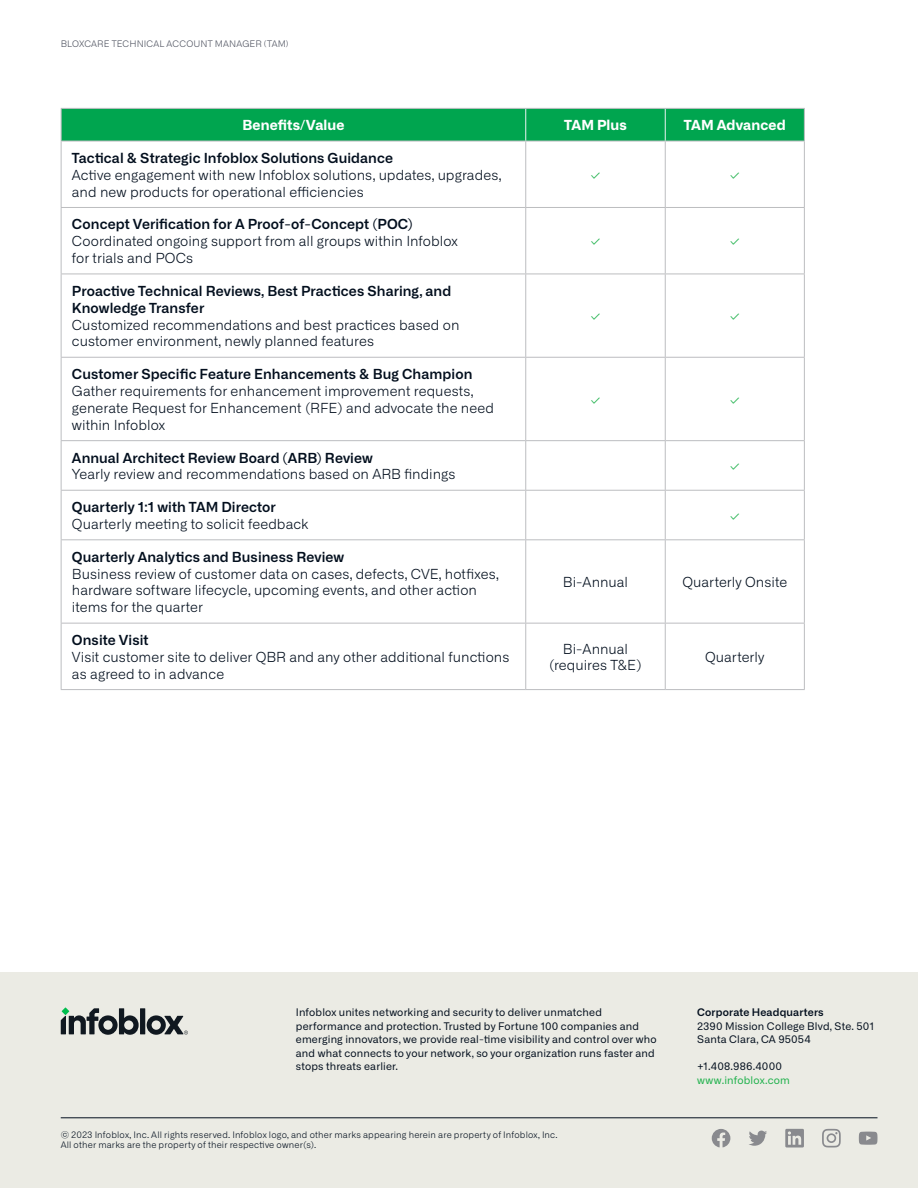
<style>
.page{position:relative;width:918px;height:1188px;background:#fff}
.page>*{position:absolute;margin:0;border:0;box-sizing:border-box;transform-origin:0 0}
.Teable_-_text_-_left{font:300 13.8px/16.8px "Alliance No.1";letter-spacing:.005em;color:#030f1e}
.Table_Header{font:700 13.8px "Alliance No.1";letter-spacing:.01em;color:#fff}
.Table-True-Icon{font:300 13.8px "Alliance No.1";color:#1eb14b}
.t1{font:10.5px/13.5px "Alliance No.1";letter-spacing:.015em;color:#030f1e}
.t2{font:600 10.5px "Alliance No.1";letter-spacing:.015em;color:#030f1e}
.t3{font:10.5px "Alliance No.1";letter-spacing:.015em;color:#1eb14b}
.t4{font:300 9px/9.8px "Alliance No.1";letter-spacing:.02em;color:#030f1e}
.t5{font:300 9px "Alliance No.1";letter-spacing:.01em;color:#4d515e}
.s1{font-weight:600}
</style>
<div class="page">
<div style="left:0;top:972px;width:918px;height:216px;background:#ebebe4"></div>
<div style="left:140px;top:1008px;width:5px;height:26px;background:#101820"></div>
<svg style="left:147px;top:1015px;width:41px;height:20px"></svg>
<svg style="left:61px;top:1008px;width:78px;height:27px"></svg>
<svg style="left:822px;top:1129px;width:19px;height:18px"></svg>
<svg style="left:859px;top:1132px;width:19px;height:13px"></svg>
<svg style="left:749px;top:1131px;width:18px;height:15px"></svg>
<svg style="left:785px;top:1129px;width:19px;height:19px"></svg>
<svg style="left:712px;top:1129px;width:18px;height:18px"></svg>
<hr style="left:61px;top:1118px;width:817px;height:1px;background:#030f1e">
<div style="left:62px;top:109px;width:742px;height:32px;background:#00a54f"></div>
<svg style="left:62px;top:142px;width:742px;height:547px"></svg>
<hr style="left:61px;top:108px;width:465px;height:1px;background:#bcbdc0">
<hr style="left:61px;top:109px;width:1px;height:32px;background:#bcbdc0">
<hr style="left:526px;top:108px;width:139px;height:1px;background:#bcbdc0">
<hr style="left:665px;top:108px;width:140px;height:1px;background:#bcbdc0">
<hr style="left:804px;top:109px;width:1px;height:32px;background:#bcbdc0">
<hr style="left:61px;top:141px;width:465px;height:1px;background:#bcbdc0">
<hr style="left:61px;top:141px;width:1px;height:66px;background:#bcbdc0">
<hr style="left:526px;top:141px;width:139px;height:1px;background:#bcbdc0">
<hr style="left:525px;top:141px;width:1px;height:66px;background:#bcbdc0">
<hr style="left:665px;top:141px;width:140px;height:1px;background:#bcbdc0">
<hr style="left:665px;top:141px;width:1px;height:66px;background:#bcbdc0">
<hr style="left:804px;top:141px;width:1px;height:66px;background:#bcbdc0">
<hr style="left:61px;top:207px;width:465px;height:1px;background:#bcbdc0">
<hr style="left:61px;top:208px;width:1px;height:66px;background:#bcbdc0">
<hr style="left:526px;top:207px;width:139px;height:1px;background:#bcbdc0">
<hr style="left:525px;top:208px;width:1px;height:66px;background:#bcbdc0">
<hr style="left:665px;top:207px;width:140px;height:1px;background:#bcbdc0">
<hr style="left:665px;top:208px;width:1px;height:66px;background:#bcbdc0">
<hr style="left:804px;top:208px;width:1px;height:66px;background:#bcbdc0">
<hr style="left:61px;top:274px;width:465px;height:1px;background:#bcbdc0">
<hr style="left:61px;top:274px;width:1px;height:83px;background:#bcbdc0">
<hr style="left:526px;top:274px;width:139px;height:1px;background:#bcbdc0">
<hr style="left:525px;top:274px;width:1px;height:83px;background:#bcbdc0">
<hr style="left:665px;top:274px;width:140px;height:1px;background:#bcbdc0">
<hr style="left:665px;top:274px;width:1px;height:83px;background:#bcbdc0">
<hr style="left:804px;top:274px;width:1px;height:83px;background:#bcbdc0">
<hr style="left:61px;top:357px;width:465px;height:1px;background:#bcbdc0">
<hr style="left:61px;top:358px;width:1px;height:82px;background:#bcbdc0">
<hr style="left:526px;top:357px;width:139px;height:1px;background:#bcbdc0">
<hr style="left:525px;top:358px;width:1px;height:82px;background:#bcbdc0">
<hr style="left:665px;top:357px;width:140px;height:1px;background:#bcbdc0">
<hr style="left:665px;top:358px;width:1px;height:82px;background:#bcbdc0">
<hr style="left:804px;top:358px;width:1px;height:82px;background:#bcbdc0">
<hr style="left:61px;top:440px;width:465px;height:1px;background:#bcbdc0">
<hr style="left:61px;top:441px;width:1px;height:49px;background:#bcbdc0">
<hr style="left:526px;top:440px;width:139px;height:1px;background:#bcbdc0">
<hr style="left:525px;top:441px;width:1px;height:49px;background:#bcbdc0">
<hr style="left:665px;top:440px;width:140px;height:1px;background:#bcbdc0">
<hr style="left:665px;top:441px;width:1px;height:49px;background:#bcbdc0">
<hr style="left:804px;top:441px;width:1px;height:49px;background:#bcbdc0">
<hr style="left:61px;top:490px;width:465px;height:1px;background:#bcbdc0">
<hr style="left:61px;top:491px;width:1px;height:48px;background:#bcbdc0">
<hr style="left:526px;top:490px;width:139px;height:1px;background:#bcbdc0">
<hr style="left:525px;top:491px;width:1px;height:48px;background:#bcbdc0">
<hr style="left:665px;top:490px;width:140px;height:1px;background:#bcbdc0">
<hr style="left:665px;top:491px;width:1px;height:48px;background:#bcbdc0">
<hr style="left:804px;top:491px;width:1px;height:48px;background:#bcbdc0">
<hr style="left:61px;top:539px;width:465px;height:1px;background:#bcbdc0">
<hr style="left:61px;top:540px;width:1px;height:83px;background:#bcbdc0">
<hr style="left:526px;top:539px;width:139px;height:1px;background:#bcbdc0">
<hr style="left:525px;top:540px;width:1px;height:83px;background:#bcbdc0">
<hr style="left:665px;top:539px;width:140px;height:1px;background:#bcbdc0">
<hr style="left:665px;top:540px;width:1px;height:83px;background:#bcbdc0">
<hr style="left:804px;top:540px;width:1px;height:83px;background:#bcbdc0">
<hr style="left:61px;top:623px;width:465px;height:1px;background:#bcbdc0">
<hr style="left:61px;top:624px;width:1px;height:65px;background:#bcbdc0">
<hr style="left:526px;top:623px;width:139px;height:1px;background:#bcbdc0">
<hr style="left:525px;top:624px;width:1px;height:65px;background:#bcbdc0">
<hr style="left:665px;top:623px;width:140px;height:1px;background:#bcbdc0">
<hr style="left:665px;top:624px;width:1px;height:65px;background:#bcbdc0">
<hr style="left:804px;top:624px;width:1px;height:65px;background:#bcbdc0">
<hr style="left:61px;top:689px;width:465px;height:1px;background:#bcbdc0">
<hr style="left:526px;top:689px;width:139px;height:1px;background:#bcbdc0">
<hr style="left:665px;top:689px;width:140px;height:1px;background:#bcbdc0">
<hr style="left:525px;top:109px;width:1px;height:32px;background:#edf3f3">
<hr style="left:665px;top:109px;width:1px;height:32px;background:#edf3f3">
<p class="t5" style="left:61px;top:39px;width:229px">BLOXCARE TECHNICAL ACCOUNT MANAGER (TAM)</p>
<p class="Table_Header" style="left:242px;top:116px;width:104px">Benefits/Value</p>
<p class="Table_Header" style="left:564px;top:116px;width:64px">TAM Plus</p>
<p class="Table_Header" style="left:684px;top:116px;width:103px">TAM Advanced</p>
<p class="Teable_-_text_-_left" style="left:72px;top:150px;width:431px"><span class="s1">Tactical &amp; Strategic Infoblox Solutions Guidance<br></span>Active engagement with new Infoblox solutions, updates, upgrades, and new products for operational efficiencies</p>
<p class="Table-True-Icon" style="left:589px;top:167px;width:15px">✓</p>
<p class="Table-True-Icon" style="left:728px;top:167px;width:15px">✓</p>
<p class="Teable_-_text_-_left" style="left:72px;top:216px;width:387px"><span class="s1">Concept Verification for A Proof-of-Concept (POC)<br></span>Coordinated ongoing support from all groups within Infoblox for trials and POCs</p>
<p class="Teable_-_text_-_left" style="left:72px;top:282px;width:389px"><span class="s1">Proactive Technical Reviews, Best Practices Sharing, and Knowledge Transfer<br></span>Customized recommendations and best practices based on customer environment, newly planned features</p>
<p class="Teable_-_text_-_left" style="left:72px;top:366px;width:424px"><span class="s1">Customer Specific Feature Enhancements &amp; Bug Champion </span>Gather requirements for enhancement improvement requests, generate Request for Enhancement (RFE) and advocate the need within Infoblox</p>
<p class="Table-True-Icon" style="left:589px;top:233px;width:15px">✓</p>
<p class="Table-True-Icon" style="left:728px;top:233px;width:15px">✓</p>
<p class="Table-True-Icon" style="left:589px;top:308px;width:15px">✓</p>
<p class="Table-True-Icon" style="left:728px;top:308px;width:15px">✓</p>
<p class="Table-True-Icon" style="left:589px;top:392px;width:15px">✓</p>
<p class="Table-True-Icon" style="left:728px;top:392px;width:15px">✓</p>
<p class="Teable_-_text_-_left" style="left:72px;top:449px;width:385px"><span class="s1">Annual Architect Review Board (ARB) Review<br></span>Yearly review and recommendations based on ARB findings</p>
<p class="Table-True-Icon" style="left:728px;top:458px;width:15px">✓</p>
<p class="Teable_-_text_-_left" style="left:72px;top:499px;width:238px"><span class="s1">Quarterly 1:1 with TAM Director<br></span>Quarterly meeting to solicit feedback</p>
<p class="Table-True-Icon" style="left:728px;top:508px;width:15px">✓</p>
<p class="Teable_-_text_-_left" style="left:72px;top:548px;width:428px"><span class="s1">Quarterly Analytics and Business Review<br></span>Business review of customer data on cases, defects, CVE, hotfixes, hardware software lifecycle, upcoming events, and other action items for the quarter</p>
<p class="Teable_-_text_-_left" style="left:563px;top:574px;width:67px">Bi-Annual</p>
<p class="Teable_-_text_-_left" style="left:682px;top:574px;width:106px">Quarterly Onsite</p>
<p class="Teable_-_text_-_left" style="left:72px;top:632px;width:439px"><span class="s1">Onsite Visit<br></span>Visit customer site to deliver QBR and any other additional functions as agreed to in advance</p>
<p class="Teable_-_text_-_left" style="left:549px;top:640px;width:94px;text-align:center">Bi-Annual (requires T&amp;E)</p>
<p class="Teable_-_text_-_left" style="left:705px;top:649px;width:61px">Quarterly</p>
<p class="t1" style="left:296px;top:1006px;width:362px">Infoblox unites networking and security to deliver unmatched performance and protection. Trusted by Fortune 100 companies and emerging innovators, we provide real-time visibility and control over who and what connects to your network, so your organization runs faster and stops threats earlier.</p>
<p class="t2" style="left:697px;top:1006px;width:128px">Corporate Headquarters</p>
<p class="t1" style="left:697px;top:1019px;width:179px">2390 Mission College Blvd, Ste. 501<br>Santa Clara, CA 95054</p>
<p class="t1" style="left:697px;top:1059px;width:86px">+1.408.986.4000</p>
<p class="t3" style="left:697px;top:1073px;width:94px">www.infoblox.com</p>
<p class="t4" style="left:61px;top:1130px;width:499px">© 2023 Infoblox, Inc. All rights reserved. Infoblox logo, and other marks appearing herein are property of Infoblox, Inc.<br>All other marks are the property of their respective owner(s).</p>
</div>
